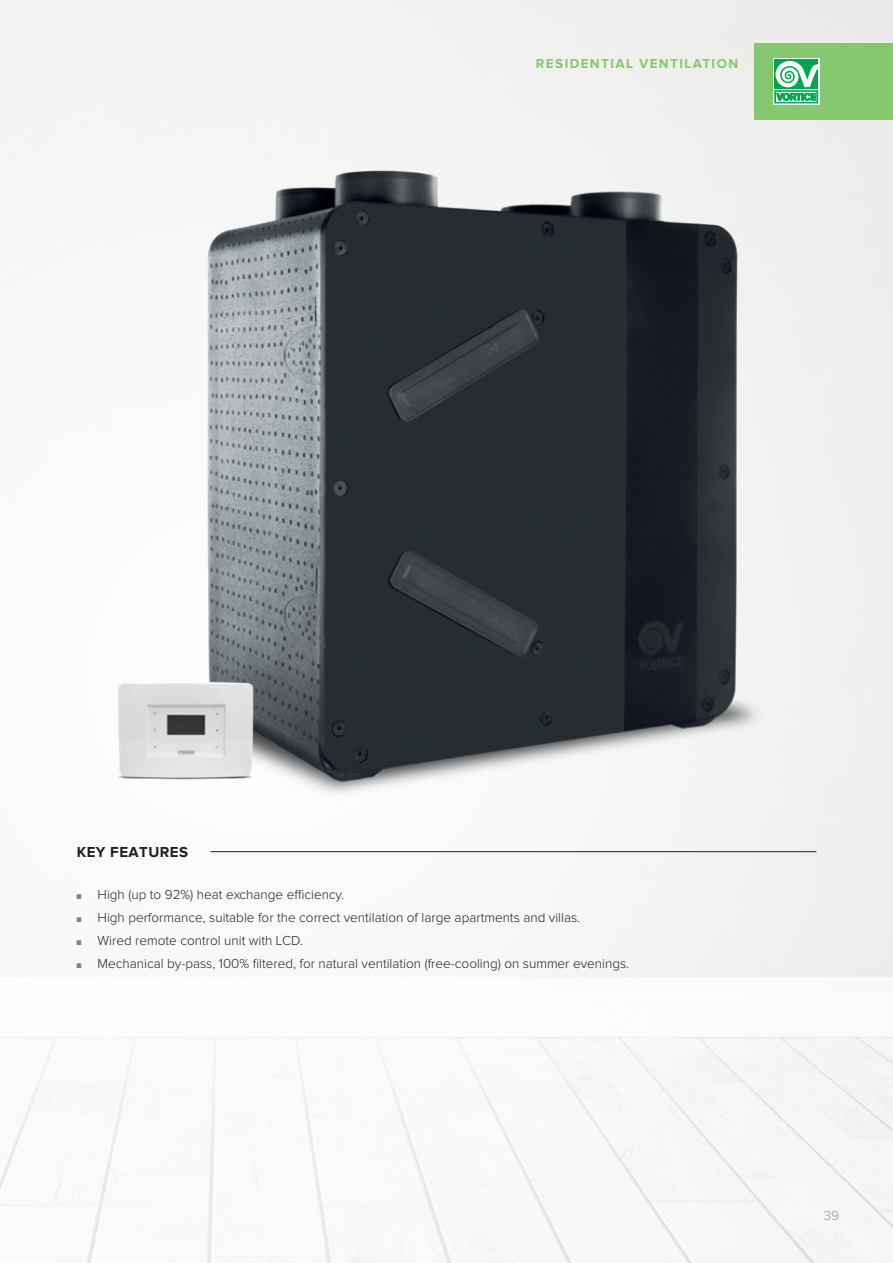
<style>
.page{position:relative;width:893px;height:1263px;background:#fff}
.page>*{position:absolute;margin:0;border:0;box-sizing:border-box;transform-origin:0 0}
.t1{font:700 15px "Proxima Nova";letter-spacing:.03em;color:#231f20}
.t2{font:300 13.5px "Proxima Nova";color:#231f20}
.t3{font:700 13.5px "Proxima Nova";letter-spacing:.1em;color:#85c86f}
.t4{font:300 13.5px "Proxima Nova";color:#808285}
.s1{font-size:8.25px;color:#808285}
</style>
<div class="page">
<div style="left:754px;top:43px;width:139px;height:77px;background:#85c86f"></div>
<svg style="left:773px;top:58px;width:47px;height:47px"></svg>
<div style="left:774px;top:60px;width:44px;height:29px;background:#00a54f"></div>
<svg style="left:774px;top:61px;width:44px;height:42px"></svg>
<hr style="left:210px;top:851px;width:606px;height:1px;background:#231f20">
<img style="left:154px;top:120px;width:635px;height:694px">
<img style="left:112px;top:672px;width:153px;height:117px">
<p class="t3" style="left:536px;top:57px;width:204px">RESIDENTIAL VENTILATION</p>
<p class="t1" style="left:77px;top:845px;width:113px">KEY FEATURES</p>
<p class="t2" style="left:77px;top:889px;width:269px"><span class="s1">■</span> High (up to 92%) heat exchange efficiency.</p>
<p class="t2" style="left:77px;top:911px;width:505px"><span class="s1">■</span> High performance, suitable for the correct ventilation of large apartments and villas.</p>
<p class="t2" style="left:77px;top:934px;width:228px"><span class="s1">■</span> Wired remote control unit with LCD.</p>
<p class="t2" style="left:77px;top:957px;width:554px"><span class="s1">■</span> Mechanical by-pass, 100% filtered, for natural ventilation (free-cooling) on summer evenings.</p>
<p class="t4" style="left:824px;top:1209px;width:17px">39</p>
</div>
